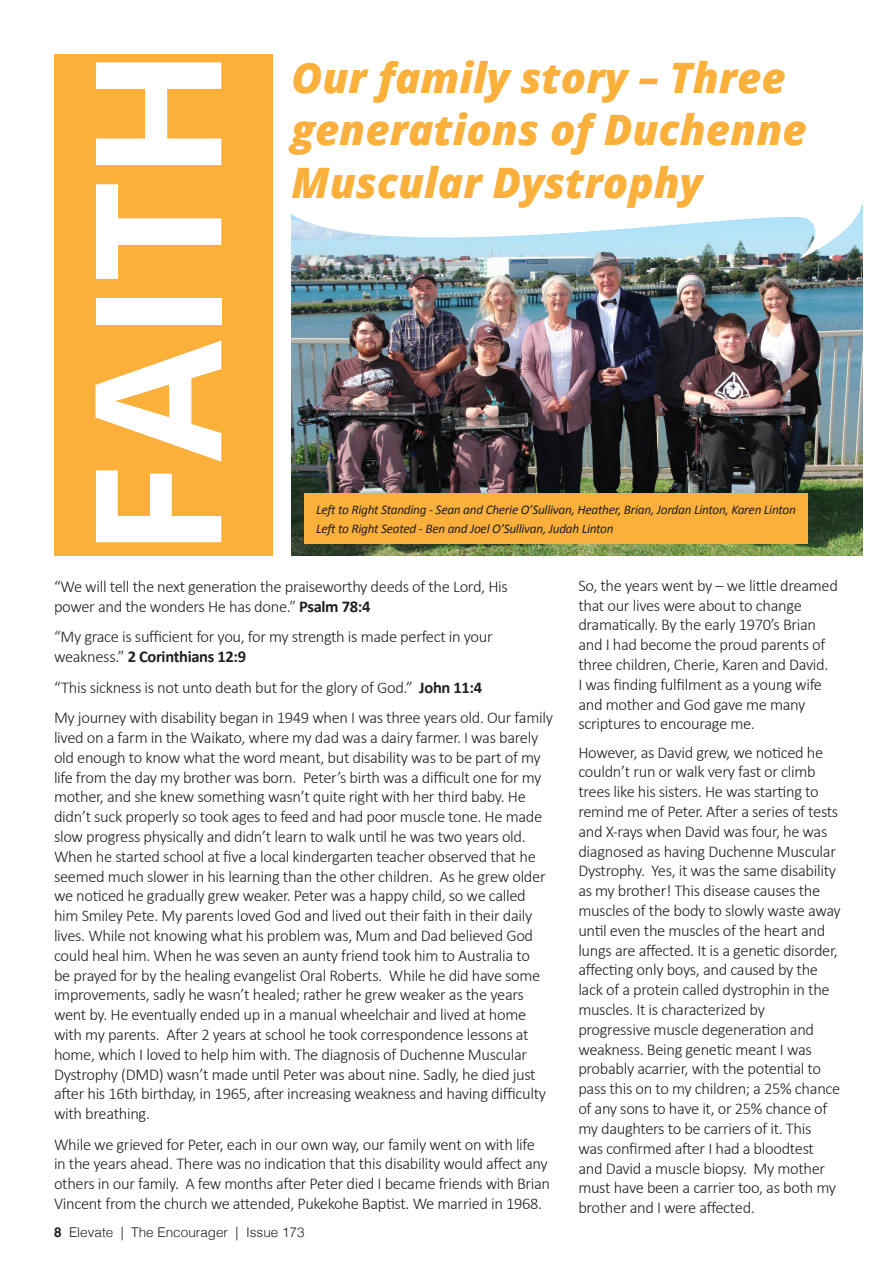
<style>
.page{position:relative;width:893px;height:1263px;background:#fff}
.page>*{position:absolute;margin:0;border:0;box-sizing:border-box;transform-origin:0 0}
.t1{font:700 175.5px "Open Sans";color:#fff}
.t2{font:italic 800 42px/52.5px "Open Sans";color:#fbb03b}
.Paragraph_Style_1{font:300 16.5px/19.8px "Calibri";letter-spacing:-.02em;color:#231f20}
.t3{font:300 13.5px "Helvetica";color:#231f20}
.Paragraph_Style_1-2{font:italic 13.2px "Calibri";letter-spacing:-.02em;color:#231f20}
.s1{font-weight:700}
</style>
<div class="page">
<div style="left:54px;top:54px;width:218px;height:502px;background:#fbb03b"></div>
<img style="left:291px;top:278px;width:571px;height:278px">
<img style="left:291px;top:204px;width:572px;height:74px">
<div style="left:305px;top:493px;width:503px;height:50px;background:#fbb03b"></div>
<p class="t1" style="left:34px;top:558px;width:513px;rotate:-90deg">FAITH</p>
<p class="t2" style="left:291px;top:49px;width:517px">Our family story – Three generations of Duchenne<br>Muscular Dystrophy</p>
<p class="Paragraph_Style_1-2" style="left:316px;top:500px;width:481px">Left to Right Standing - Sean and Cherie O’Sullivan, Heather, Brian, Jordan Linton, Karen Linton</p>
<p class="Paragraph_Style_1-2" style="left:316px;top:520px;width:299px">Left to Right Seated - Ben and Joel O’Sullivan, Judah Linton</p>
<p class="Paragraph_Style_1" style="left:54px;top:577px;width:455px">“We will tell the next generation the praiseworthy deeds of the Lord, His power and the wonders He has done.” <span class="s1">Psalm 78:4</span></p>
<p class="Paragraph_Style_1" style="left:54px;top:627px;width:440px">“My grace is sufficient for you, for my strength is made perfect in your weakness.” <span class="s1">2 Corinthians 12:9</span></p>
<p class="Paragraph_Style_1" style="left:54px;top:677px;width:430px">“This sickness is not unto death but for the glory of God.” <span class="s1">John 11:4</span></p>
<p class="Paragraph_Style_1" style="left:54px;top:707px;width:500px">My journey with disability began in 1949 when I was three years old. Our family lived on a farm in the Waikato, where my dad was a dairy farmer. I was barely old enough to know what the word meant, but disability was to be part of my life from the day my brother was born. Peter’s birth was a difficult one for my mother, and she knew something wasn’t quite right with her third baby. He didn’t suck properly so took ages to feed and had poor muscle tone. He made slow progress physically and didn’t learn to walk until he was two years old.<br>When he started school at five a local kindergarten teacher observed that he seemed much slower in his learning than the other children. As he grew older we noticed he gradually grew weaker. Peter was a happy child, so we called him Smiley Pete. My parents loved God and lived out their faith in their daily lives. While not knowing what his problem was, Mum and Dad believed God could heal him. When he was seven an aunty friend took him to Australia to<br>be prayed for by the healing evangelist Oral Roberts. While he did have some improvements, sadly he wasn’t healed; rather he grew weaker as the years went by. He eventually ended up in a manual wheelchair and lived at home with my parents. After 2 years at school he took correspondence lessons at home, which I loved to help him with. The diagnosis of Duchenne Muscular Dystrophy (DMD) wasn’t made until Peter was about nine. Sadly, he died just after his 16th birthday, in 1965, after increasing weakness and having difficulty with breathing.</p>
<p class="Paragraph_Style_1" style="left:54px;top:1134px;width:498px">While we grieved for Peter, each in our own way, our family went on with life in the years ahead. There was no indication that this disability would affect any others in our family. A few months after Peter died I became friends with Brian Vincent from the church we attended, Pukekohe Baptist. We married in 1968.</p>
<p class="t3" style="left:54px;top:1221px;width:252px"><span class="s1">8</span> Elevate | The Encourager | Issue 173</p>
<p class="Paragraph_Style_1" style="left:578px;top:575px;width:261px">So, the years went by – we little dreamed that our lives were about to change dramatically. By the early 1970’s Brian and I had become the proud parents of three children, Cherie, Karen and David.<br>I was finding fulfilment as a young wife and mother and God gave me many scriptures to encourage me.</p>
<p class="Paragraph_Style_1" style="left:578px;top:742px;width:264px">However, as David grew, we noticed he couldn’t run or walk very fast or climb trees like his sisters. He was starting to remind me of Peter. After a series of tests and X-rays when David was four, he was diagnosed as having Duchenne Muscular Dystrophy. Yes, it was the same disability as my brother! This disease causes the muscles of the body to slowly waste away until even the muscles of the heart and lungs are affected. It is a genetic disorder, affecting only boys, and caused by the lack of a protein called dystrophin in the muscles. It is characterized by progressive muscle degeneration and weakness. Being genetic meant I was probably acarrier, with the potential to pass this on to my children; a 25% chance of any sons to have it, or 25% chance of my daughters to be carriers of it. This<br>was confirmed after I had a bloodtest and David a muscle biopsy. My mother must have been a carrier too, as both my brother and I were affected.</p>
</div>
